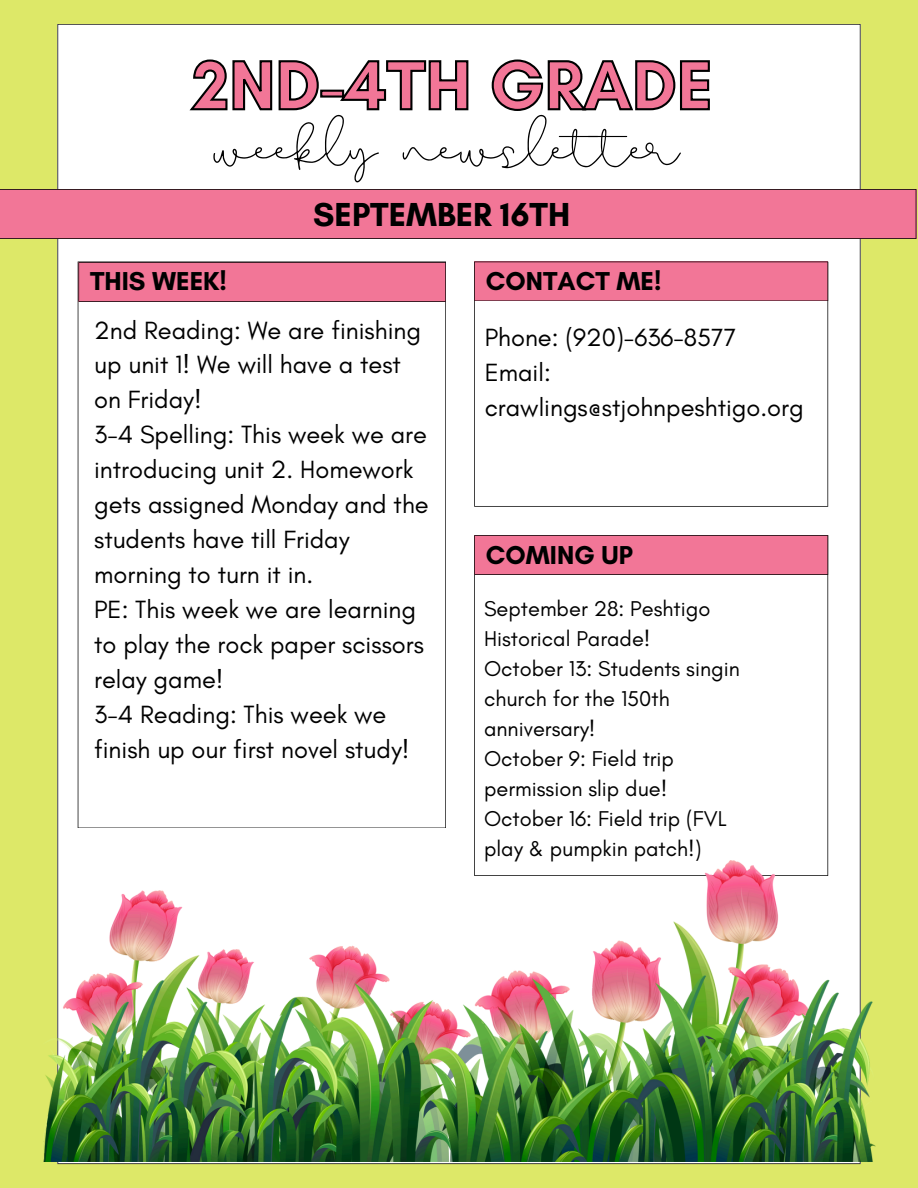
<style>
.page{position:relative;width:918px;height:1188px;background:#dde868}
.page>*{position:absolute;margin:0;border:0;box-sizing:border-box;transform-origin:0 0}
.t1{font:700 70.5px "Glacial Indifference";color:#f27697}
.t2{font:56.4px "Beautiful";color:#000}
.t3{font:700 33.9px "Glacial Indifference";color:#000}
.t4{font:700 26.4px "Glacial Indifference";color:#000}
.t5{font:25.35px/35px "Glacial Indifference";color:#000}
.t6{font:21.9px/30px "Glacial Indifference";color:#000}
</style>
<div class="page">
<div style="left:57px;top:24px;width:804px;height:1140px;background:#fff"></div>
<div style="left:0;top:189px;width:916px;height:50px;background:#f27697"></div>
<div style="left:78px;top:302px;width:368px;height:526px;background:#fff"></div>
<div style="left:474px;top:301px;width:354px;height:206px;background:#fff"></div>
<div style="left:474px;top:575px;width:354px;height:286px;background:#fff"></div>
<div style="left:78px;top:262px;width:368px;height:40px;background:#f27697"></div>
<div style="left:474px;top:262px;width:354px;height:39px;background:#f27697"></div>
<div style="left:474px;top:535px;width:354px;height:40px;background:#f27697"></div>
<img style="left:43px;top:861px;width:832px;height:300px">
<svg style="left:187px;top:58px;width:524px;height:54px;background:#cdcdcd"></svg>
<h1 class="t1" style="left:193px;top:42px;width:522px">2ND-4TH GRADE</h1>
<h5 class="t2" style="left:213px;top:115px;width:467px">weekly newsletter</h5>
<h4 class="t3" style="left:313px;top:193px;width:259px">SEPTEMBER 16TH</h4>
<p class="t4" style="left:90px;top:265px;width:138px">THIS WEEK!</p>
<h4 class="t4" style="left:486px;top:265px;width:177px">CONTACT ME!</h4>
<p class="t5" style="left:485px;top:320px;width:321px">Phone: (920)-636-8577<br>Email: crawlings@stjohnpeshtigo.org</p>
<h4 class="t5" style="left:94px;top:312px;width:336px">2nd Reading: We are finishing up unit 1! We will have a test on Friday!<br>3-4 Spelling: This week we are introducing unit 2. Homework gets assigned Monday and the students have till Friday morning to turn it in.<br>PE: This week we are learning to play the rock paper scissors relay game!<br>3-4 Reading: This week we finish up our first novel study!</h4>
<h5 class="t4" style="left:486px;top:538px;width:149px">COMING UP</h5>
<p class="t6" style="left:484px;top:593px;width:228px">September 28: Peshtigo<br>Historical Parade!</p>
<p class="t6" style="left:484px;top:653px;width:257px">October 13: Students singin church for the 150th anniversary!</p>
<h3 class="t6" style="left:484px;top:743px;width:192px">October 9: Field trip permission slip due!</h3>
<p class="t6" style="left:484px;top:803px;width:244px">October 16: Field trip (FVL play &amp; pumpkin patch!)</p>
</div>
